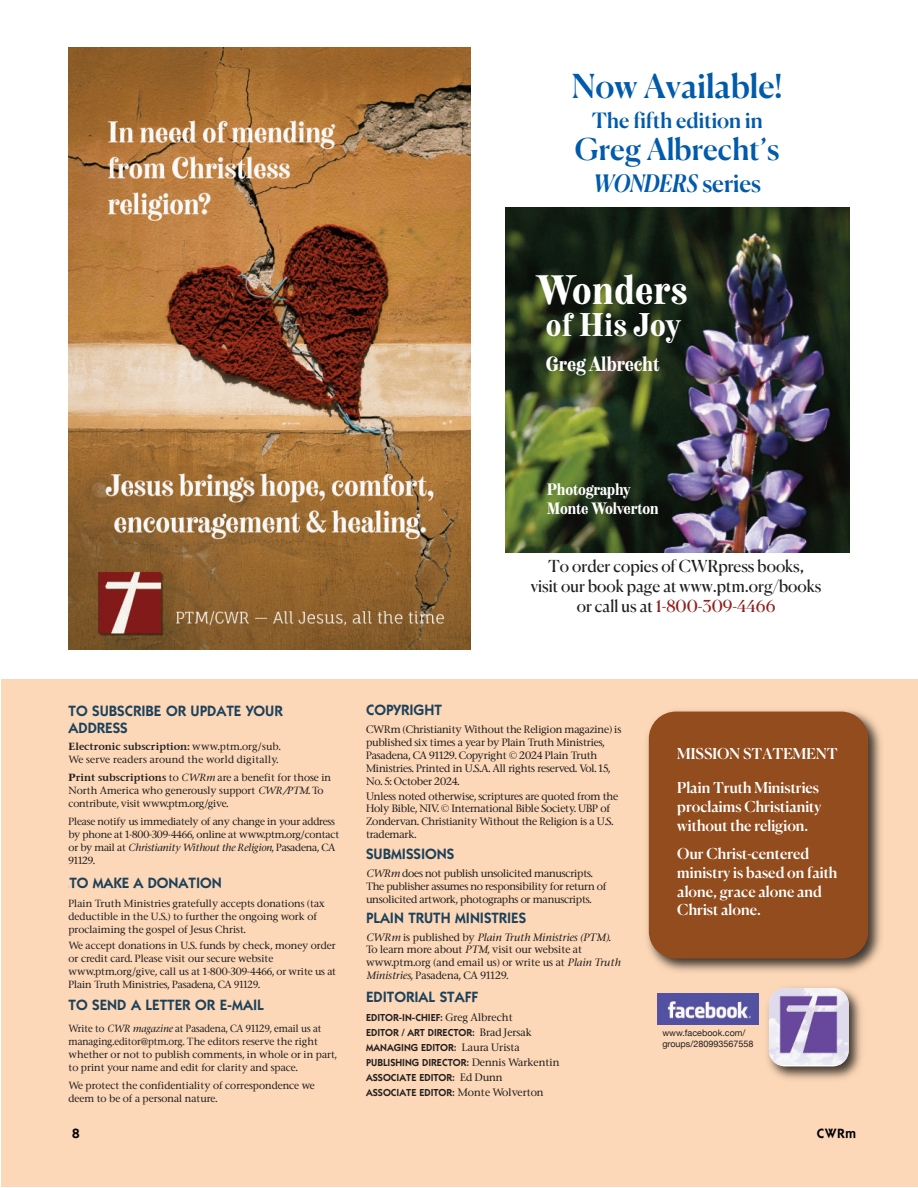
<style>
.page{position:relative;width:918px;height:1188px;background:#fff}
.page>*{position:absolute;margin:0;border:0;box-sizing:border-box;transform-origin:0 0}
.t1{font:35.85px "Neato Serif";letter-spacing:.025em;color:#fff}
.t2{font:500 33px "Canela";color:#015aaa}
.t3{font:500 30px "Canela";color:#015aaa}
.t4{font:28.65px "Neato Serif";letter-spacing:.025em;color:#fff}
.t5{font:italic 500 24px "Canela";color:#015aaa}
.t6{font:500 21px "Canela";color:#015aaa}
.t7{font:18px "Neato Serif";color:#fff}
.t8{font:16.5px/19.8px "Canela";color:#231f20;text-align:center}
.t9{font:500 15px/18.8px "Canela";color:#fff}
.t10{font:600 15px/16.5px "ITC Kabel Std";color:#1c415b}
.t11{font:14.4px/19.4px "Neato Serif";color:#fff}
.t12{font:600 13.5px "ITC Kabel Std";color:#000006}
.t13{font:500 10.2px/12.9px "Stone Serif";letter-spacing:-.02em;color:#231f20}
.t14{font:600 10.2px/15.1px "ITC Kabel Std";color:#231f20}
.t15{font:500 10.2px/12.9px "Stone Serif";color:#231f20}
.t16{font:500 9.9px/12.9px "Stone Serif";color:#231f20}
.t17{font:500 9.9px/12.9px "Stone Serif";color:#231f20;scale:.94 1}
.t18{font:500 9.9px/12.9px "Stone Serif";letter-spacing:-.02em;color:#231f20}
.t19{font:500 9.9px/18.3px "Stone Serif";letter-spacing:.02em;color:#231f20}
.t20{font:9.9px "Stone Serif Semi Boold";color:#231f20}
.t21{font:9px/11.2px "Helvetica Neue";color:#231f20}
.t22{font:3px "Times New Roman";color:#231f20}
.s1{font-style:normal}
.s2{color:#91211f}
.s3{font-style:italic}
.s4{font-family:"Stone Serif";font-weight:500}
.s5{font-family:"Stone Serif Semi Boold";font-weight:400}
</style>
<div class="page">
<div style="left:1px;top:679px;width:917px;height:508px;background:#fcd8b8"></div>
<img style="left:658px;top:994px;width:100px;height:30px">
<img style="left:767px;top:987px;width:95px;height:92px">
<img style="left:769px;top:988px;width:80px;height:76px">
<img style="left:69px;top:48px;width:401px;height:602px">
<img style="left:505px;top:208px;width:345px;height:344px">
<img style="left:647px;top:710px;width:234px;height:262px">
<div style="left:649px;top:712px;width:219px;height:247px;background:#924c1d;border-radius:27px"></div>
<h2 class="t2" style="left:572px;top:72px;width:212px">Now Available!</h2>
<h3 class="t6" style="left:592px;top:112px;width:172px">The fifth edition in</h3>
<h3 class="t3" style="left:575px;top:137px;width:206px">Greg Albrecht’s</h3>
<h3 class="t5" style="left:593px;top:169px;width:169px">WONDERS <span class="s1">series</span></h3>
<h1 class="t1" style="left:537px;top:274px;width:152px">Wonders</h1>
<h3 class="t4" style="left:546px;top:313px;width:136px">of His Joy</h3>
<h3 class="t7" style="left:546px;top:356px;width:115px">Greg Albrecht</h3>
<h3 class="t11" style="left:547px;top:481px;width:113px">Photography<br>Monte Wolverton</h3>
<h3 class="t8" style="left:531px;top:557px;width:292px">To order copies of CWRpress books,<br>visit our book page at www.ptm.org/books or call us at <span class="s2">1-800-309-4466</span></h3>
<h3 class="t10" style="left:366px;top:702px;width:77px">COPYRIGHT</h3>
<p class="t13" style="left:366px;top:724px;width:257px">CWRm (Christianity Without the Religion magazine) is published six times a year by Plain Truth Ministries, Pasadena, CA 91129. Copyright © 2024 Plain Truth Ministries. Printed in U.S.A. All rights reserved. Vol. 15, No. 5: October 2024.</p>
<p class="t13" style="left:366px;top:790px;width:254px">Unless noted otherwise, scriptures are quoted from the Holy Bible, NIV. © International Bible Society. UBP of Zondervan. Christianity Without the Religion is a U.S. trademark.</p>
<h3 class="t10" style="left:366px;top:846px;width:90px">SUBMISSIONS</h3>
<p class="t13" style="left:366px;top:868px;width:242px"><span class="s3">CWRm</span> does not publish unsolicited manuscripts.<br>The publisher assumes no responsibility for return of unsolicited artwork, photographs or manuscripts.</p>
<h3 class="t10" style="left:366px;top:910px;width:162px">PLAIN TRUTH MINISTRIES</h3>
<p class="t15" style="left:366px;top:931px;width:256px"><span class="s3">CWRm</span> is published by <span class="s3">Plain Truth Ministries (PTM)</span>.<br>To learn more about <span class="s3">PTM</span>, visit our website at www.ptm.org (and email us) or write us at <span class="s3">Plain Truth Ministries</span>, Pasadena, CA 91129.</p>
<h3 class="t10" style="left:366px;top:989px;width:114px">EDITORIAL STAFF</h3>
<p class="t14" style="left:366px;top:1009px;width:195px">EDITOR-IN-CHIEF: <span class="s4">Greg Albrecht<br></span>EDITOR / ART DIRECTOR: <span class="s4">Brad Jersak </span>MANAGING EDITOR: <span class="s4">Laura Urista </span>PUBLISHING DIRECTOR: <span class="s4">Dennis Warkentin </span>ASSOCIATE EDITOR: <span class="s4">Ed Dunn<br></span>ASSOCIATE EDITOR: <span class="s4">Monte Wolverton</span></p>
<h3 class="t10" style="left:69px;top:703px;width:216px">TO SUBSCRIBE OR UPDATE YOUR<br>ADDRESS</h3>
<p class="t20" style="left:69px;top:743px;width:214px">Electronic subscription: <span class="s4">www.ptm.org/sub.</span></p>
<p class="t19" style="left:69px;top:751px;width:264px">We serve readers around the world digitally.<br><span class="s5">Print subscriptions</span> to <span class="s3">CWRm</span> are a benefit for those in</p>
<p class="t16" style="left:69px;top:785px;width:256px">North America who generously support <span class="s3">CWR/PTM.</span> To contribute, visit www.ptm.org/give.</p>
<p class="t18" style="left:69px;top:817px;width:272px">Please notify us immediately of any change in your address by phone at 1-800-309-4466, online at www.ptm.org/contact or by mail at <span class="s3">Christianity Without the Religion</span>, Pasadena, CA 91129.</p>
<p class="t22" style="left:69px;top:885px;width:2px">\</p>
<h3 class="t10" style="left:69px;top:875px;width:154px">TO MAKE A DONATION</h3>
<p class="t16" style="left:69px;top:898px;width:258px">Plain Truth Ministries gratefully accepts donations (tax deductible in the U.S.) to further the ongoing work of proclaiming the gospel of Jesus Christ.</p>
<p class="t16" style="left:69px;top:940px;width:269px">We accept donations in U.S. funds by check, money order or credit card. Please visit our secure website www.ptm.org/give, call us at 1-800-309-4466, or write us at Plain Truth Ministries, Pasadena, CA 91129.</p>
<h3 class="t10" style="left:69px;top:996px;width:197px">TO SEND A LETTER OR E-MAIL</h3>
<p class="t17" style="left:69px;top:1023px;width:287px">Write to <span class="s3">CWR magazine</span> at Pasadena, CA 91129, email us at managing.editor@ptm.org. The editors reserve the right whether or not to publish comments, in whole or in part, to print your name and edit for clarity and space.</p>
<p class="t16" style="left:69px;top:1080px;width:248px">We protect the confidentiality of correspondence we deem to be of a personal nature.</p>
<h3 class="t12" style="left:72px;top:1126px;width:9px">8</h3>
<h3 class="t12" style="left:817px;top:1126px;width:41px">CWRm</h3>
<h3 class="t9" style="left:677px;top:746px;width:162px">MISSION STATEMENT</h3>
<h3 class="t9" style="left:677px;top:780px;width:146px">Plain Truth Ministries proclaims Christianity without the religion.</h3>
<h3 class="t9" style="left:677px;top:846px;width:162px">Our Christ-centered ministry is based on faith alone, grace alone and<br>Christ alone.</h3>
<p class="t21" style="left:662px;top:1028px;width:93px">www.facebook.com/ groups/280993567558</p>
</div>
